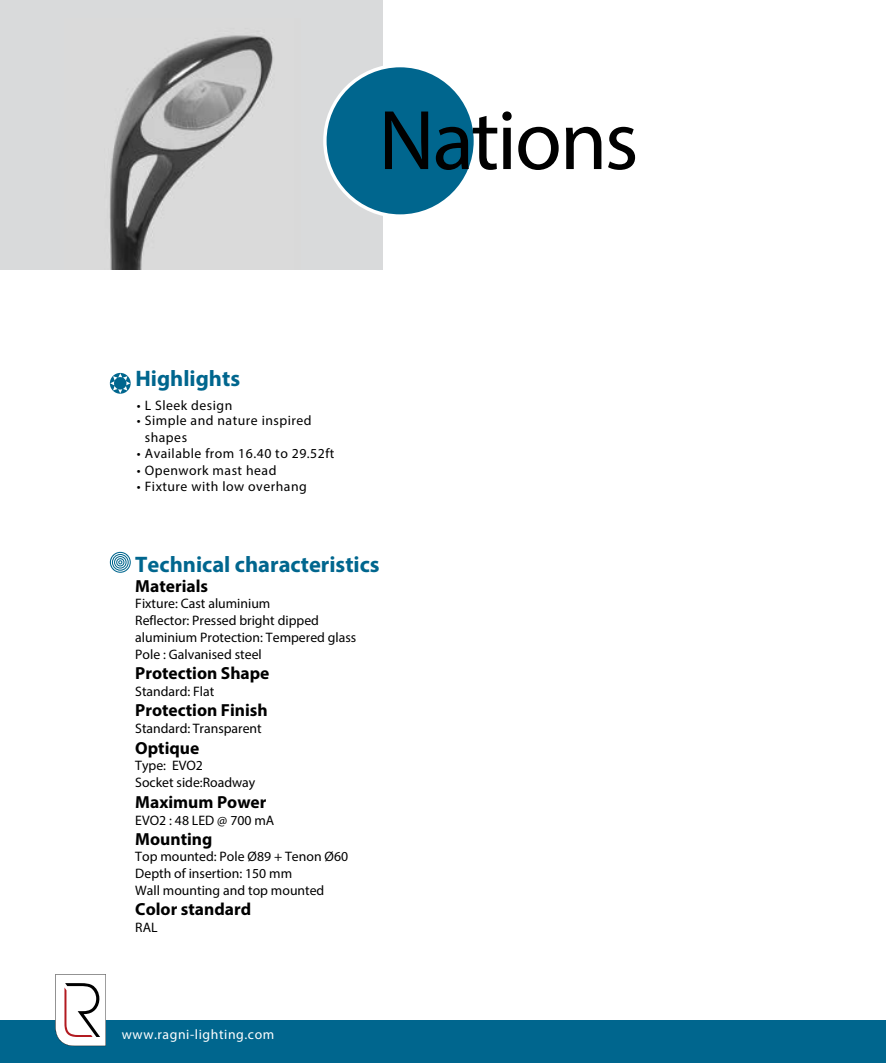
<style>
.page{position:relative;width:886px;height:1063px;background:#fff}
.page>*{position:absolute;margin:0;border:0;box-sizing:border-box;transform-origin:0 0}
.t1{font:85.38px "Myriad Pro";letter-spacing:-.025em;color:#000}
.t2{font:700 22.5px "Myriad Pro";color:#00668e}
.t3{font:700 17.5px "Myriad Pro";color:#000}
.t4{font:13.75px/16.8px "Myriad Pro";color:#000}
.t5{font:13.75px/16.5px "Myriad Pro";letter-spacing:.035em;color:#000}
.t6{font:13.75px "Myriad Pro";letter-spacing:.045em;color:#fff}
</style>
<div class="page">
<div style="left:0;top:1020px;width:886px;height:43px;background:#00668e"></div>
<div style="left:0;top:0;width:383px;height:269px;background:#d9dadb"></div>
<img style="left:109px;top:35px;width:164px;height:234px">
<svg style="left:323px;top:64px;width:154px;height:154px"></svg>
<div style="left:327px;top:67px;width:147px;height:147px;background:#00668e;border-radius:50%"></div>
<svg style="left:110px;top:373px;width:21px;height:21px"></svg>
<svg style="left:110px;top:552px;width:21px;height:21px"></svg>
<svg style="left:55px;top:974px;width:51px;height:72px"></svg>
<p class="t1" style="left:378px;top:88px;width:261px">Nations</p>
<p class="t2" style="left:135px;top:364px;width:106px">Highlights</p>
<p class="t5" style="left:137px;top:396px;width:97px">• L Sleek design</p>
<p class="t5" style="left:145px;top:412px;width:168px;text-indent:-8px">• Simple and nature inspired shapes</p>
<p class="t5" style="left:137px;top:445px;width:199px">• Available from 16.40 to 29.52ft</p>
<p class="t5" style="left:137px;top:462px;width:141px">• Openwork mast head</p>
<p class="t5" style="left:137px;top:478px;width:171px">• Fixture with low overhang</p>
<p class="t2" style="left:135px;top:550px;width:246px">Technical characteristics</p>
<p class="t3" style="left:135px;top:575px;width:74px">Materials</p>
<p class="t4" style="left:135px;top:595px;width:223px">Fixture: Cast aluminium<br>Reflector: Pressed bright dipped aluminium Protection: Tempered glass<br>Pole : Galvanised steel</p>
<p class="t3" style="left:135px;top:662px;width:136px">Protection Shape</p>
<p class="t4" style="left:135px;top:683px;width:81px">Standard: Flat</p>
<p class="t3" style="left:135px;top:699px;width:134px">Protection Finish</p>
<p class="t4" style="left:135px;top:720px;width:128px">Standard: Transparent</p>
<p class="t3" style="left:135px;top:736px;width:66px">Optique</p>
<p class="t4" style="left:135px;top:757px;width:121px;line-height:17.1px">Type: EVO2<br>Socket side:Roadway</p>
<p class="t3" style="left:135px;top:790px;width:133px">Maximum Power</p>
<p class="t4" style="left:135px;top:811px;width:140px">EVO2 : 48 LED @ 700 mA</p>
<p class="t3" style="left:135px;top:828px;width:79px">Mounting</p>
<p class="t4" style="left:135px;top:848px;width:214px">Top mounted: Pole Ø89 + Tenon Ø60<br>Depth of insertion: 150 mm<br>Wall mounting and top mounted</p>
<p class="t3" style="left:135px;top:898px;width:117px">Color standard</p>
<p class="t4" style="left:135px;top:918px;width:24px">RAL</p>
<p class="t6" style="left:122px;top:1026px;width:154px">www.ragni-lighting.com</p>
</div>
